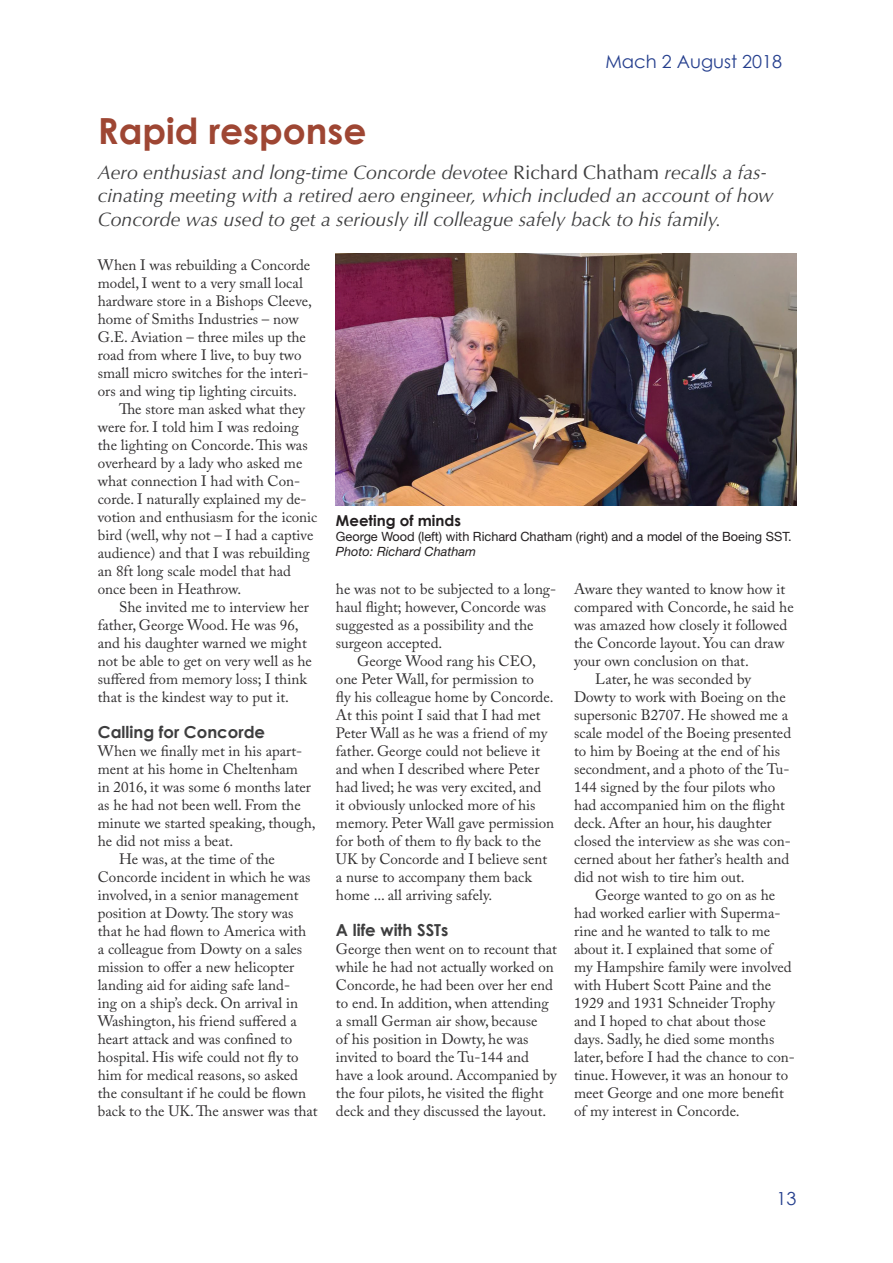
<style>
.page{position:relative;width:893px;height:1263px;background:#fff}
.page>*{position:absolute;margin:0;border:0;box-sizing:border-box;transform-origin:0 0}
.t1{font:700 36px "Century Gothic";color:#9e4633}
.t2{font:italic 19.5px/23.4px "Optima";color:#3e3e3f}
.t3{font:18px "Century Gothic";color:#253f8e}
.t4{font:700 16.5px "Century Gothic";color:#3e3e3f}
.t5{font:15px/18px "Adobe Caslon Pro";color:#312f30}
.t6{font:700 15px "Century Gothic";color:#231f20}
.t7{font:12.75px "Helvetica Neue";color:#231f20}
.t8{font:italic 12.75px "Helvetica Neue";color:#231f20}
.s1{font-style:normal}
</style>
<div class="page">
<img style="left:336px;top:253px;width:461px;height:252px">
<p class="t3" style="left:605px;top:50px;width:178px">Mach 2 August 2018</p>
<h1 class="t1" style="left:98px;top:108px;width:270px">Rapid response</h1>
<h2 class="t2" style="left:98px;top:161px;width:677px">Aero enthusiast and long-time Concorde devotee <span class="s1">Richard Chatham</span> recalls a fas&shy;cinating meeting with a retired aero engineer, which included an account of how<br>Concorde was used to get a seriously ill colleague safely back to his family.</h2>
<p class="t5" style="left:98px;top:256px;width:214px">When I was rebuilding a Concorde</p>
<p class="t5" style="left:98px;top:274px;width:207px">model, I went to a very small local</p>
<p class="t5" style="left:98px;top:292px;width:216px">hardware store in a Bishops Cleeve,</p>
<p class="t5" style="left:98px;top:310px;width:203px">home of Smiths Industries – now</p>
<p class="t5" style="left:98px;top:328px;width:210px">G.E. Aviation – three miles up the</p>
<p class="t5" style="left:98px;top:346px;width:205px">road from where I live, to buy two</p>
<p class="t5" style="left:98px;top:364px;width:212px">small micro switches for the interi-</p>
<p class="t5" style="left:98px;top:382px;width:201px">ors and wing tip lighting circuits.</p>
<p class="t5" style="left:119px;top:400px;width:187px">The store man asked what they</p>
<p class="t5" style="left:98px;top:418px;width:202px">were for. I told him I was redoing</p>
<p class="t5" style="left:98px;top:436px;width:211px">the lighting on Concorde. This was</p>
<p class="t5" style="left:98px;top:454px;width:206px">overheard by a lady who asked me</p>
<p class="t5" style="left:98px;top:472px;width:204px">what connection I had with Con-</p>
<p class="t5" style="left:98px;top:490px;width:210px">corde. I naturally explained my de-</p>
<p class="t5" style="left:98px;top:508px;width:221px">votion and enthusiasm for the iconic</p>
<p class="t5" style="left:98px;top:526px;width:217px">bird (well, why not – I had a captive</p>
<p class="t5" style="left:98px;top:544px;width:214px">audience) and that I was rebuilding</p>
<p class="t5" style="left:98px;top:562px;width:195px">an 8ft long scale model that had</p>
<p class="t5" style="left:98px;top:580px;width:145px">once been in Heathrow.</p>
<p class="t5" style="left:119px;top:598px;width:191px">She invited me to interview her</p>
<p class="t5" style="left:98px;top:616px;width:202px">father, George Wood. He was 96,</p>
<p class="t5" style="left:98px;top:634px;width:211px">and his daughter warned we might</p>
<p class="t5" style="left:98px;top:652px;width:216px">not be able to get on very well as he</p>
<p class="t5" style="left:98px;top:670px;width:210px">suffered from memory loss; I think</p>
<p class="t5" style="left:98px;top:688px;width:193px">that is the kindest way to put it.</p>
<p class="t4" style="left:98px;top:722px;width:169px">Calling for Concorde</p>
<p class="t5" style="left:98px;top:742px;width:206px">When we finally met in his apart-</p>
<p class="t5" style="left:98px;top:760px;width:202px">ment at his home in Cheltenham</p>
<p class="t5" style="left:98px;top:778px;width:215px">in 2016, it was some 6 months later</p>
<p class="t5" style="left:98px;top:796px;width:204px">as he had not been well. From the</p>
<p class="t5" style="left:98px;top:814px;width:219px">minute we started speaking, though,</p>
<p class="t5" style="left:98px;top:832px;width:137px">he did not miss a beat.</p>
<p class="t5" style="left:119px;top:850px;width:157px">He was, at the time of the</p>
<p class="t5" style="left:98px;top:868px;width:214px">Concorde incident in which he was</p>
<p class="t5" style="left:98px;top:886px;width:202px">involved, in a senior management</p>
<p class="t5" style="left:98px;top:904px;width:197px">position at Dowty. The story was</p>
<p class="t5" style="left:98px;top:922px;width:210px">that he had flown to America with</p>
<p class="t5" style="left:98px;top:940px;width:206px">a colleague from Dowty on a sales</p>
<p class="t5" style="left:98px;top:958px;width:198px">mission to offer a new helicopter</p>
<p class="t5" style="left:98px;top:976px;width:194px">landing aid for aiding safe land-</p>
<p class="t5" style="left:98px;top:994px;width:202px">ing on a ship’s deck. On arrival in</p>
<p class="t5" style="left:98px;top:1012px;width:200px">Washington, his friend suffered a</p>
<p class="t5" style="left:98px;top:1030px;width:196px">heart attack and was confined to</p>
<p class="t5" style="left:98px;top:1048px;width:202px">hospital. His wife could not fly to</p>
<p class="t5" style="left:98px;top:1066px;width:202px">him for medical reasons, so asked</p>
<p class="t5" style="left:98px;top:1084px;width:210px">the consultant if he could be flown</p>
<p class="t5" style="left:98px;top:1102px;width:221px">back to the UK. The answer was that</p>
<p class="t6" style="left:336px;top:511px;width:127px">Meeting of minds</p>
<p class="t7" style="left:336px;top:529px;width:457px">George Wood (left) with Richard Chatham (right) and a model of the Boeing SST.</p>
<p class="t8" style="left:336px;top:544px;width:142px">Photo: Richard Chatham</p>
<p class="t5" style="left:574px;top:580px;width:213px">Aware they wanted to know how it</p>
<p class="t5" style="left:574px;top:598px;width:221px">compared with Concorde, he said he</p>
<p class="t5" style="left:574px;top:616px;width:215px">was amazed how closely it followed</p>
<p class="t5" style="left:574px;top:634px;width:212px">the Concorde layout. You can draw</p>
<p class="t5" style="left:574px;top:652px;width:176px">your own conclusion on that.</p>
<p class="t5" style="left:595px;top:670px;width:157px">Later, he was seconded by</p>
<p class="t5" style="left:574px;top:688px;width:213px">Dowty to work with Boeing on the</p>
<p class="t5" style="left:574px;top:706px;width:216px">supersonic B2707. He showed me a</p>
<p class="t5" style="left:574px;top:724px;width:219px">scale model of the Boeing presented</p>
<p class="t5" style="left:574px;top:742px;width:208px">to him by Boeing at the end of his</p>
<p class="t5" style="left:574px;top:760px;width:217px">secondment, and a photo of the Tu-</p>
<p class="t5" style="left:574px;top:778px;width:203px">144 signed by the four pilots who</p>
<p class="t5" style="left:574px;top:796px;width:212px">had accompanied him on the flight</p>
<p class="t5" style="left:574px;top:814px;width:199px">deck. After an hour, his daughter</p>
<p class="t5" style="left:574px;top:832px;width:218px">closed the interview as she was con-</p>
<p class="t5" style="left:574px;top:850px;width:217px">cerned about her father’s health and</p>
<p class="t5" style="left:574px;top:868px;width:172px">did not wish to tire him out.</p>
<p class="t5" style="left:595px;top:886px;width:181px">George wanted to go on as he</p>
<p class="t5" style="left:574px;top:904px;width:208px">had worked earlier with Superma-</p>
<p class="t5" style="left:574px;top:922px;width:198px">rine and he wanted to talk to me</p>
<p class="t5" style="left:574px;top:940px;width:200px">about it. I explained that some of</p>
<p class="t5" style="left:574px;top:958px;width:219px">my Hampshire family were involved</p>
<p class="t5" style="left:574px;top:976px;width:199px">with Hubert Scott Paine and the</p>
<p class="t5" style="left:574px;top:994px;width:202px">1929 and 1931 Schneider Trophy</p>
<p class="t5" style="left:574px;top:1012px;width:193px">and I hoped to chat about those</p>
<p class="t5" style="left:574px;top:1030px;width:202px">days. Sadly, he died some months</p>
<p class="t5" style="left:574px;top:1048px;width:222px">later, before I had the chance to con-</p>
<p class="t5" style="left:574px;top:1066px;width:216px">tinue. However, it was an honour to</p>
<p class="t5" style="left:574px;top:1084px;width:211px">meet George and one more benefit</p>
<p class="t5" style="left:574px;top:1102px;width:167px">of my interest in Concorde.</p>
<p class="t5" style="left:336px;top:580px;width:222px">he was not to be subjected to a long&shy;haul flight; however, Concorde was suggested as a possibility and the surgeon accepted.</p>
<p class="t5" style="left:336px;top:652px;width:220px;text-indent:21px">George Wood rang his CEO, one Peter Wall, for permission to<br>fly his colleague home by Concorde.<br>At this point I said that I had met<br>Peter Wall as he was a friend of my father. George could not believe it and when I described where Peter had lived; he was very excited, and<br>it obviously unlocked more of his memory. Peter Wall gave permission for both of them to fly back to the<br>UK by Concorde and I believe sent a nurse to accompany them back home ... all arriving safely.</p>
<p class="t4" style="left:336px;top:920px;width:114px">A life with SSTs</p>
<p class="t5" style="left:336px;top:940px;width:223px">George then went on to recount that while he had not actually worked on Concorde, he had been over her end to end. In addition, when attending a small German air show, because<br>of his position in Dowty, he was invited to board the Tu-144 and have a look around. Accompanied by the four pilots, he visited the flight deck and they discussed the layout.</p>
<p class="t3" style="left:777px;top:1188px;width:21px">13</p>
</div>
